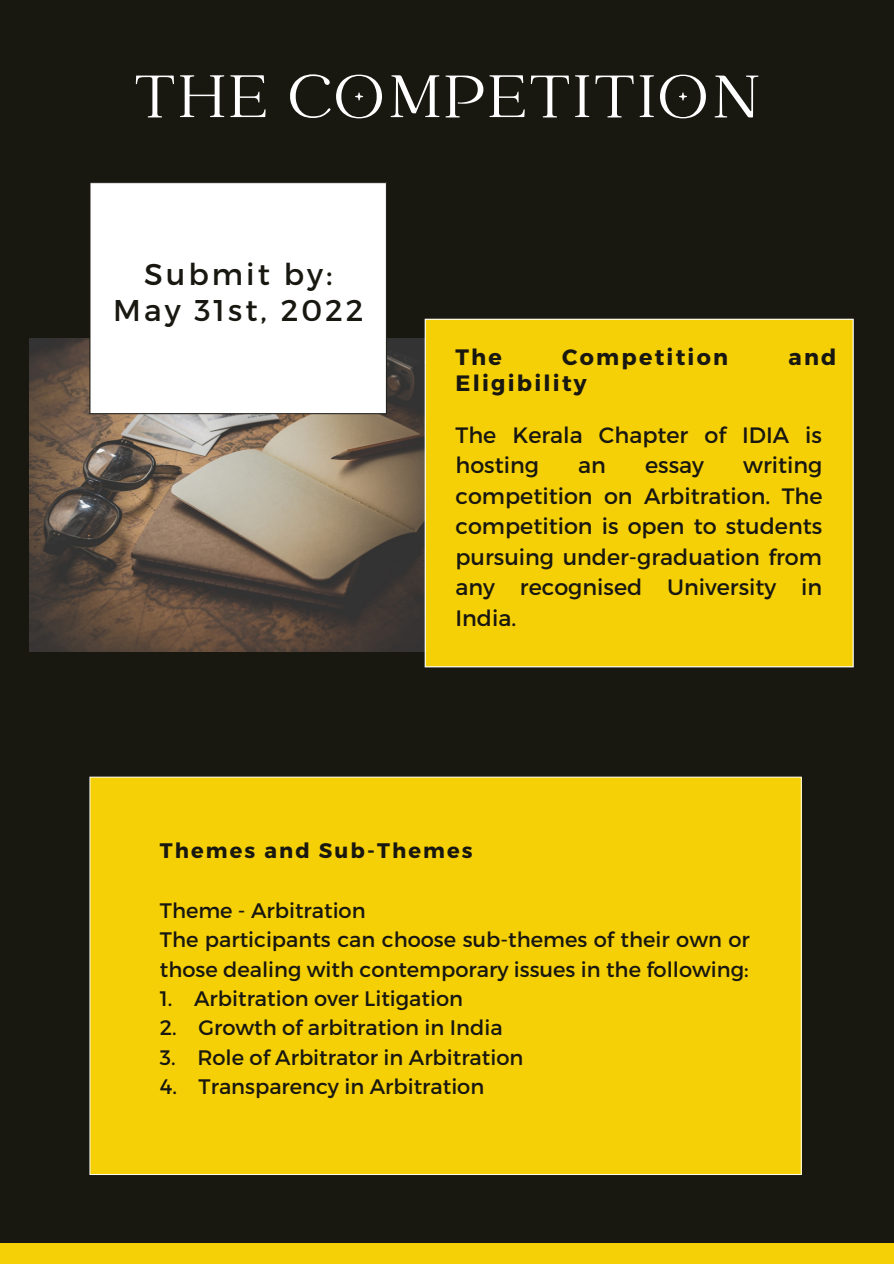
<style>
.page{position:relative;width:894px;height:1264px;background:#fff}
.page>*{position:absolute;margin:0;border:0;box-sizing:border-box;transform-origin:0 0}
.t1{font:66.6px "Catchy Mager";letter-spacing:.05em;color:#fff}
.t2{font:30px "Montserrat";letter-spacing:.1em;color:#181710}
.t3{font:22.2px/30.5px "Montserrat";color:#181710}
.t4{font:700 22.2px "Montserrat";letter-spacing:.1em;color:#181710}
.t5{font:21px/29.2px "Montserrat";color:#181710}
.t6{font:700 21px "Montserrat";letter-spacing:.1em;color:#181710}
</style>
<div class="page">
<div style="left:0;top:0;width:893px;height:1263px;background:#181710"></div>
<div style="left:0;top:1242px;width:893px;height:21px;background:#f6d007"></div>
<img style="left:29px;top:338px;width:395px;height:313px">
<div style="left:90px;top:183px;width:296px;height:230px;background:#fff"></div>
<hr style="left:89px;top:183px;width:1px;height:230px;background:#181710">
<hr style="left:386px;top:183px;width:1px;height:230px;background:#181710">
<hr style="left:90px;top:413px;width:296px;height:1px;background:#181710">
<div style="left:425px;top:319px;width:427px;height:347px;background:#f6d007"></div>
<hr style="left:424px;top:320px;width:1px;height:346px;background:#fff">
<hr style="left:852px;top:320px;width:1px;height:346px;background:#fff">
<hr style="left:425px;top:666px;width:427px;height:1px;background:#fff">
<hr style="left:425px;top:319px;width:427px;height:1px;background:#fff">
<div style="left:90px;top:777px;width:711px;height:397px;background:#f6d007"></div>
<hr style="left:89px;top:777px;width:1px;height:396px;background:#fff">
<hr style="left:800px;top:777px;width:1px;height:396px;background:#fff">
<hr style="left:90px;top:1173px;width:710px;height:1px;background:#fff">
<hr style="left:90px;top:776px;width:710px;height:1px;background:#fff">
<p class="t1" style="left:134px;top:64px;width:627px">THE COMPETITION</p>
<p class="t2" style="left:144px;top:254px;width:190px">Submit by:</p>
<p class="t2" style="left:113px;top:290px;width:252px">May 31st, 2022</p>
<p class="t4" style="left:455px;top:343px;width:48px">The</p>
<p class="t4" style="left:562px;top:343px;width:167px">Competition</p>
<p class="t4" style="left:788px;top:343px;width:49px">and</p>
<p class="t4" style="left:455px;top:369px;width:133px">Eligibility</p>
<p class="t3" style="left:455px;top:419px;width:368px">The Kerala Chapter of IDIA is hosting</p>
<p class="t3" style="left:455px;top:449px;width:368px;text-align:justify;text-indent:287px">writing competition on Arbitration. The competition is open to students pursuing under-graduation from any recognised University in India.</p>
<p class="t3" style="left:578px;top:449px;width:29px">an</p>
<p class="t3" style="left:645px;top:449px;width:60px">essay</p>
<p class="t6" style="left:160px;top:836px;width:314px">Themes and Sub-Themes</p>
<p class="t5" style="left:160px;top:895px;width:207px">Theme - Arbitration</p>
<p class="t5" style="left:160px;top:924px;width:591px">The participants can choose sub-themes of their own or those dealing with contemporary issues in the following:</p>
<p class="t5" style="left:160px;top:982px;width:304px">1. Arbitration over Litigation</p>
<p class="t5" style="left:160px;top:1012px;width:344px">2. Growth of arbitration in India</p>
<p class="t5" style="left:160px;top:1041px;width:365px">3. Role of Arbitrator in Arbitration</p>
<p class="t5" style="left:160px;top:1070px;width:326px">4. Transparency in Arbitration</p>
</div>
